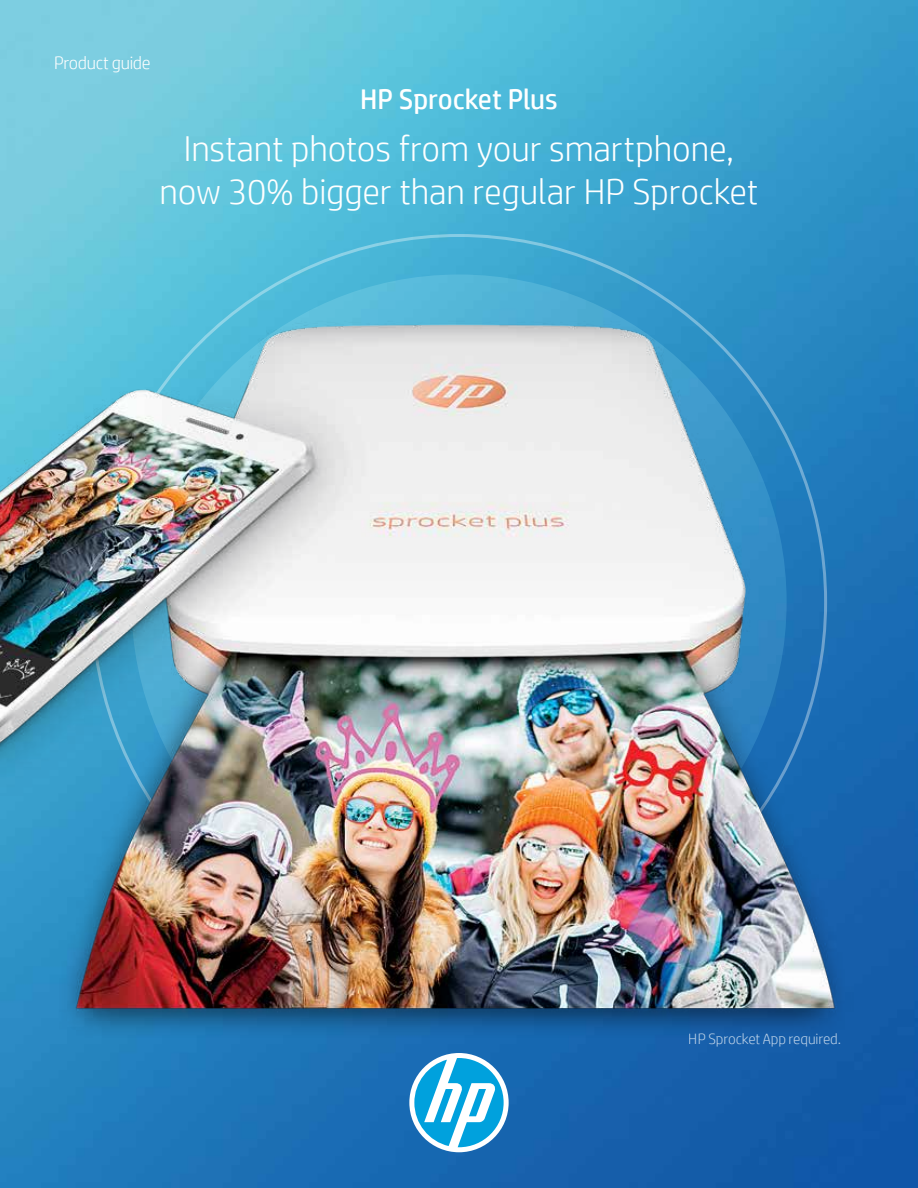
<style>
.page{position:relative;width:918px;height:1188px;background:#fff}
.page>*{position:absolute;margin:0;border:0;box-sizing:border-box;transform-origin:0 0}
.t1{font:300 36px/43.2px "HP Simplified";letter-spacing:-.005em;color:#fff;text-align:center}
.t2{font:28.5px "HP Simplified";color:#fff}
.t3{font:300 18px "HP Simplified";letter-spacing:-.02em;color:#fff}
.t4{font:300 15px "HP Simplified";letter-spacing:-.01em;color:#fff}
</style>
<div class="page">
<img style="left:0;top:0;width:918px;height:1188px">
<img style="left:0;top:194px;width:918px;height:985px">
<div style="left:409px;top:1053px;width:100px;height:99px;background:#fff;border-radius:50%"></div>
<svg style="left:414px;top:1058px;width:90px;height:89px"></svg>
<p class="t3" style="left:54px;top:51px;width:98px">Product guide</p>
<p class="t2" style="left:360px;top:81px;width:199px">HP Sprocket Plus</p>
<p class="t1" style="left:159px;top:125px;width:601px">Instant photos from your smartphone, now 30% bigger than regular HP Sprocket</p>
<p class="t4" style="left:689px;top:1029px;width:154px">HP Sprocket App required.</p>
</div>
